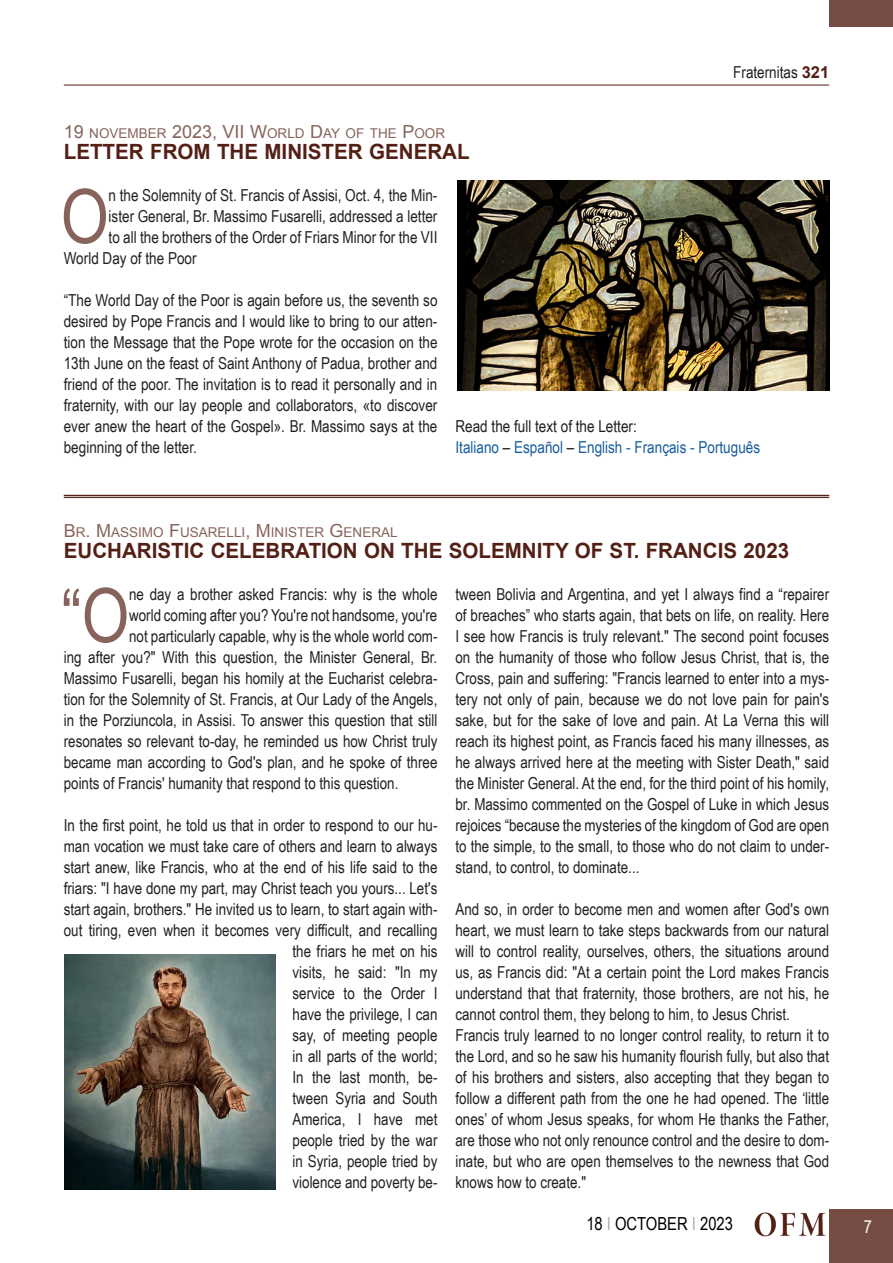
<style>
.page{position:relative;width:893px;height:1263px;background:#fff}
.page>*{position:absolute;margin:0;border:0;box-sizing:border-box;transform-origin:0 0}
.Testo_normal{font:75.15px "Arial Narrow";color:#87635b}
.Titolo{font:700 21px "Arial";color:#542015}
.t1{font:18px "Arial Narrow";color:#000}
.t2{font:18px "Arial Narrow";color:#fff}
.Testo_sinEspacio{font:16.5px/21px "Arial Narrow";color:#231f20;text-align:justify}
.Testo_normal-2{font:16.5px/21px "Arial Narrow";color:#231f20;text-align:justify}
.Testo_sinEspacio-2{font:16.5px "Arial Narrow";color:#175d9e}
.Titolo_piccolo{font:13.5px "Arial";color:#87635b}
.s1{font-family:"Arial";font-weight:700;color:#542015}
.s2{font-size:18px}
.s3{color:#231f20}
.s4{color:#bba6a1}
</style>
<div class="page">
<div style="left:829px;top:1209px;width:64px;height:54px;background:#764d44"></div>
<hr style="left:64px;top:85px;width:765px;height:1px;background:#542015">
<div style="left:829px;top:0;width:64px;height:27px;background:#764d44"></div>
<img style="left:755px;top:1212px;width:71px;height:24px">
<img style="left:457px;top:180px;width:372px;height:210px">
<hr style="left:64px;top:495px;width:765px;height:1px;background:#542015">
<hr style="left:64px;top:497px;width:765px;height:1px;background:#542015">
<img style="left:64px;top:954px;width:212px;height:235px">
<p class="Testo_sinEspacio" style="left:733px;top:61px;width:97px">Fraternitas <span class="s1">321</span></p>
<p class="Titolo_piccolo" style="left:64px;top:124px;width:383px"><span class="s2">19</span> NOVEMBER <span class="s2">2023, VII W</span>ORLD <span class="s2">D</span>AY OF THE <span class="s2">P</span>OOR</p>
<p class="Titolo" style="left:64px;top:138px;width:407px">LETTER FROM THE MINISTER GENERAL</p>
<p class="Testo_normal" style="left:61px;top:161px;width:49px">O</p>
<p class="Testo_normal-2" style="left:109px;top:184px;width:330px">n the Solemnity of St. Francis of Assisi, Oct. 4, the Min-</p>
<p class="Testo_normal-2" style="left:109px;top:205px;width:330px">ister General, Br. Massimo Fusarelli, addressed a letter</p>
<p class="Testo_normal-2" style="left:109px;top:226px;width:330px">to all the brothers of the Order of Friars Minor for the VII</p>
<p class="Testo_normal-2" style="left:64px;top:247px;width:134px">World Day of the Poor</p>
<p class="Testo_normal-2" style="left:64px;top:289px;width:375px">“The World Day of the Poor is again before us, the seventh so desired by Pope Francis and I would like to bring to our atten&shy;tion the Message that the Pope wrote for the occasion on the 13th June on the feast of Saint Anthony of Padua, brother and friend of the poor. The invitation is to read it personally and in fraternity, with our lay people and collaborators, «to discover ever anew the heart of the Gospel». Br. Massimo says at the beginning of the letter.</p>
<p class="Testo_sinEspacio" style="left:455px;top:415px;width:183px">Read the full text of the Letter:</p>
<p class="Testo_sinEspacio-2" style="left:455px;top:435px;width:306px">Italiano <span class="s3">–</span> Español <span class="s3">–</span> English - Français - Português</p>
<p class="Titolo_piccolo" style="left:64px;top:523px;width:335px"><span class="s2">B</span>R<span class="s2">. M</span>ASSIMO <span class="s2">F</span>USARELLI<span class="s2">, M</span> INISTER <span class="s2">G</span>ENERAL</p>
<p class="Titolo" style="left:64px;top:537px;width:727px">EUCHARISTIC CELEBRATION ON THE SOLEMNITY OF ST. FRANCIS 2023</p>
<p class="Testo_normal" style="left:61px;top:560px;width:69px">“O</p>
<p class="Testo_normal-2" style="left:129px;top:583px;width:310px">ne day a brother asked Francis: why is the whole</p>
<p class="Testo_sinEspacio" style="left:455px;top:583px;width:375px">tween Bolivia and Argentina, and yet I always find a “repairer of breaches” who starts again, that bets on life, on reality. Here I see how Francis is truly relevant." The second point focuses on the humanity of those who follow Jesus Christ, that is, the Cross, pain and suffering: "Francis learned to enter into a mys&shy;tery not only of pain, because we do not love pain for pain's sake, but for the sake of love and pain. At La Verna this will reach its highest point, as Francis faced his many illnesses, as he always arrived here at the meeting with Sister Death," said the Minister General. At the end, for the third point of his homily, br. Massimo commented on the Gospel of Luke in which Jesus rejoices “because the mysteries of the kingdom of God are open to the simple, to the small, to those who do not claim to under&shy;stand, to control, to dominate...</p>
<p class="Testo_sinEspacio" style="left:455px;top:898px;width:375px">And so, in order to become men and women after God's own heart, we must learn to take steps backwards from our natural will to control reality, ourselves, others, the situations around us, as Francis did: "At a certain point the Lord makes Francis understand that that fraternity, those brothers, are not his, he cannot control them, they belong to him, to Jesus Christ.</p>
<p class="Testo_sinEspacio" style="left:455px;top:1024px;width:375px">Francis truly learned to no longer control reality, to return it to the Lord, and so he saw his humanity flourish fully, but also that of his brothers and sisters, also accepting that they began to follow a different path from the one he had opened. The ‘little ones’ of whom Jesus speaks, for whom He thanks the Father, are those who not only renounce control and the desire to dom&shy;inate, but who are open themselves to the newness that God knows how to create."</p>
<p class="Testo_normal-2" style="left:129px;top:604px;width:310px">world coming after you? You're not handsome, you're</p>
<p class="Testo_normal-2" style="left:129px;top:625px;width:310px">not particularly capable, why is the whole world com-</p>
<p class="Testo_normal-2" style="left:64px;top:646px;width:375px">ing after you?" With this question, the Minister General, Br.</p>
<p class="Testo_normal-2" style="left:64px;top:667px;width:375px">Massimo Fusarelli, began his homily at the Eucharist celebra-</p>
<p class="Testo_normal-2" style="left:64px;top:688px;width:375px">tion for the Solemnity of St. Francis, at Our Lady of the Angels,</p>
<p class="Testo_normal-2" style="left:64px;top:709px;width:375px">in the Porziuncola, in Assisi. To answer this question that still</p>
<p class="Testo_normal-2" style="left:64px;top:730px;width:375px">resonates so relevant to-day, he reminded us how Christ truly</p>
<p class="Testo_normal-2" style="left:64px;top:751px;width:375px">became man according to God's plan, and he spoke of three</p>
<p class="Testo_normal-2" style="left:64px;top:772px;width:336px">points of Francis' humanity that respond to this question.</p>
<p class="Testo_sinEspacio" style="left:64px;top:814px;width:375px;text-align:right">In the first point, he told us that in order to respond to our hu&shy;man vocation we must take care of others and learn to always start anew, like Francis, who at the end of his life said to the friars: "I have done my part, may Christ teach you yours... Let's start again, brothers." He invited us to learn, to start again with&shy;out tiring, even when it becomes very difficult, and recalling the friars he met on his<br>visits, he said: "In my<br>service to the Order I<br>have the privilege, I can<br>say, of meeting people<br>in all parts of the world;<br>In the last month, be-<br>tween Syria and South<br>America, I have met<br>people tried by the war<br>in Syria, people tried by<br>violence and poverty be-</p>
<p class="t1" style="left:586px;top:1210px;width:148px">18 <span class="s4">I</span> OCTOBER <span class="s4">I</span> 2023</p>
<p class="t2" style="left:864px;top:1213px;width:10px">7</p>
</div>
